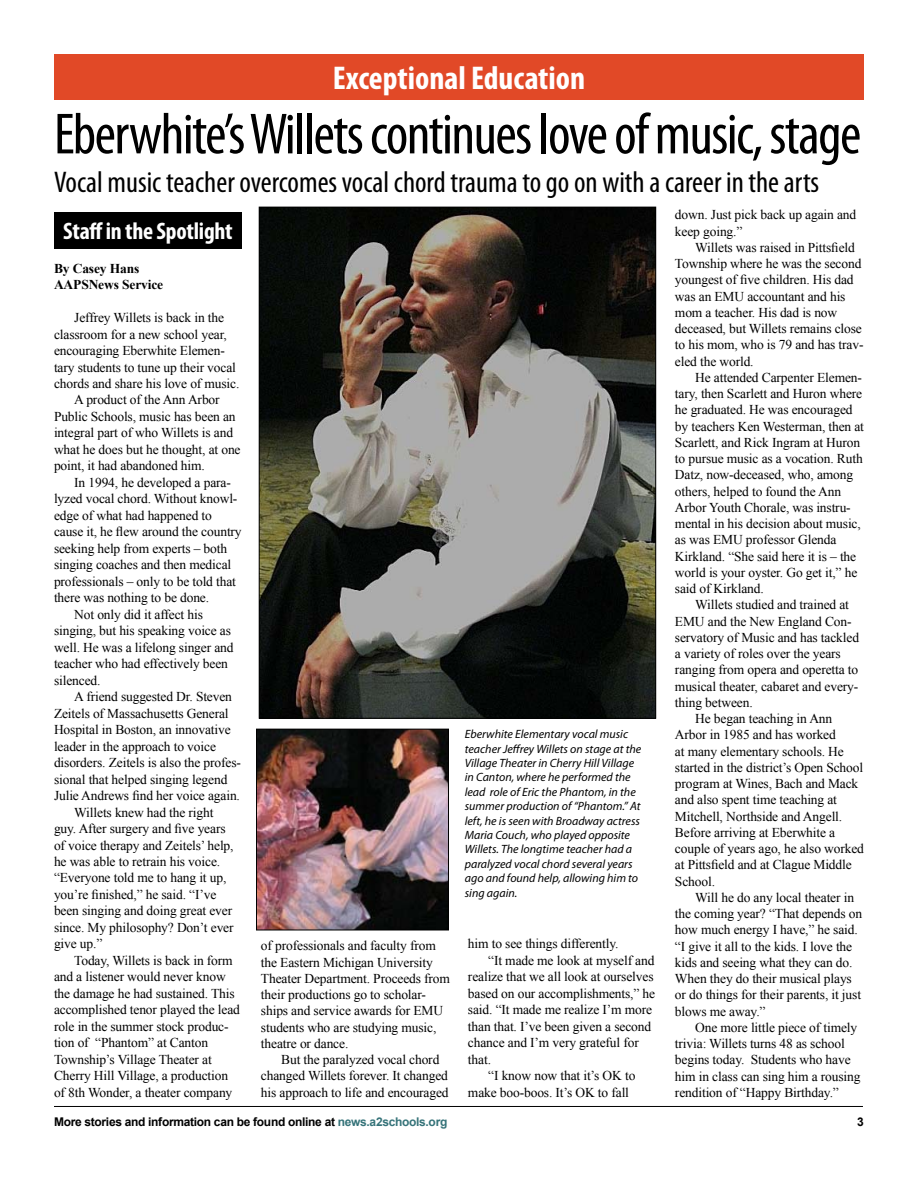
<style>
.page{position:relative;width:918px;height:1188px;background:#fff}
.page>*{position:absolute;margin:0;border:0;box-sizing:border-box;transform-origin:0 0}
.t1{font:condensed 58.5px "Myriad Pro";letter-spacing:-.025em;color:#000}
.t2{font:700 condensed 33px "Myriad Pro";color:#fff}
.t3{font:condensed 30px "Myriad Pro";color:#000}
.t4{font:700 condensed 24px "Myriad Pro";letter-spacing:-.01em;color:#fff}
.t5{font:13.5px/16.2px "Times New Roman";letter-spacing:-.01em;color:#000}
.t6{font:700 13.5px/16.5px "Times New Roman";letter-spacing:-.01em;color:#000}
.t7{font:italic 12px/14.4px "Myriad Pro";color:#000}
.t8{font:700 12px "Arial";letter-spacing:-.025em;color:#000}
.s1{color:#357379}
</style>
<div class="page">
<div style="left:54px;top:212px;width:188px;height:36px;background:#000"></div>
<div style="left:54px;top:54px;width:810px;height:46px;background:#e14927"></div>
<hr style="left:54px;top:1106px;width:809px;height:1px;background:#000">
<img style="left:261px;top:209px;width:393px;height:508px">
<img style="left:258px;top:731px;width:189px;height:197px">
<div style="left:256px;top:729px;width:193px;height:201px;border:1px solid #000"></div>
<h2 class="t2" style="left:333px;top:58px;width:254px">Exceptional Education</h2>
<h1 class="t1" style="left:54px;top:99px;width:809px">Eberwhite’s Willets continues love of music, stage</h1>
<h3 class="t3" style="left:54px;top:164px;width:767px">Vocal music teacher overcomes vocal chord trauma to go on with a career in the arts</h3>
<h3 class="t4" style="left:63px;top:216px;width:171px">Staff in the Spotlight</h3>
<p class="t6" style="left:54px;top:260px;width:111px">By Casey Hans<br>AAPSNews Service</p>
<p class="t5" style="left:74px;top:309px;width:151px">Jeffrey Willets is back in the</p>
<p class="t5" style="left:54px;top:326px;width:174px">classroom for a new school year,</p>
<p class="t5" style="left:54px;top:342px;width:172px">encouraging Eberwhite Elemen-</p>
<p class="t5" style="left:54px;top:359px;width:184px">tary students to tune up their vocal</p>
<p class="t5" style="left:54px;top:375px;width:187px">chords and share his love of music.</p>
<p class="t5" style="left:74px;top:392px;width:147px">A product of the Ann Arbor</p>
<p class="t5" style="left:54px;top:408px;width:183px">Public Schools, music has been an</p>
<p class="t5" style="left:54px;top:425px;width:181px">integral part of who Willets is and</p>
<p class="t5" style="left:54px;top:441px;width:188px">what he does but he thought, at one</p>
<p class="t5" style="left:54px;top:458px;width:152px">point, it had abandoned him.</p>
<p class="t5" style="left:74px;top:474px;width:158px">In 1994, he developed a para-</p>
<p class="t5" style="left:54px;top:491px;width:185px">lyzed vocal chord. Without knowl-</p>
<p class="t5" style="left:54px;top:507px;width:159px">edge of what had happened to</p>
<p class="t5" style="left:54px;top:524px;width:189px">cause it, he flew around the country</p>
<p class="t5" style="left:54px;top:540px;width:175px">seeking help from experts – both</p>
<p class="t5" style="left:54px;top:556px;width:179px">singing coaches and then medical</p>
<p class="t5" style="left:54px;top:573px;width:184px">professionals – only to be told that</p>
<p class="t5" style="left:54px;top:589px;width:157px">there was nothing to be done.</p>
<p class="t5" style="left:74px;top:606px;width:130px">Not only did it affect his</p>
<p class="t5" style="left:54px;top:622px;width:179px">singing, but his speaking voice as</p>
<p class="t5" style="left:54px;top:639px;width:181px">well. He was a lifelong singer and</p>
<p class="t5" style="left:54px;top:655px;width:176px">teacher who had effectively been</p>
<p class="t5" style="left:54px;top:672px;width:48px">silenced.</p>
<p class="t5" style="left:74px;top:688px;width:159px">A friend suggested Dr. Steven</p>
<p class="t5" style="left:54px;top:705px;width:176px">Zeitels of Massachusetts General</p>
<p class="t5" style="left:54px;top:721px;width:178px">Hospital in Boston, an innovative</p>
<p class="t5" style="left:54px;top:738px;width:164px">leader in the approach to voice</p>
<p class="t5" style="left:54px;top:754px;width:188px">disorders. Zeitels is also the profes-</p>
<p class="t5" style="left:54px;top:771px;width:175px">sional that helped singing legend</p>
<p class="t5" style="left:54px;top:787px;width:188px">Julie Andrews find her voice again.</p>
<p class="t5" style="left:74px;top:804px;width:141px">Willets knew had the right</p>
<p class="t5" style="left:54px;top:820px;width:173px">guy. After surgery and five years</p>
<p class="t5" style="left:54px;top:837px;width:181px">of voice therapy and Zeitels’ help,</p>
<p class="t5" style="left:54px;top:853px;width:168px">he was able to retrain his voice.</p>
<p class="t5" style="left:54px;top:870px;width:174px">“Everyone told me to hang it up,</p>
<p class="t5" style="left:54px;top:886px;width:164px">you’re finished,” he said. “I’ve</p>
<p class="t5" style="left:54px;top:903px;width:180px">been singing and doing great ever</p>
<p class="t5" style="left:54px;top:919px;width:181px">since. My philosophy? Don’t ever</p>
<p class="t5" style="left:54px;top:936px;width:50px">give up.”</p>
<p class="t5" style="left:74px;top:952px;width:160px">Today, Willets is back in form</p>
<p class="t5" style="left:54px;top:969px;width:173px">and a listener would never know</p>
<p class="t5" style="left:54px;top:985px;width:182px">the damage he had sustained. This</p>
<p class="t5" style="left:54px;top:1002px;width:188px">accomplished tenor played the lead</p>
<p class="t5" style="left:54px;top:1018px;width:176px">role in the summer stock produc-</p>
<p class="t5" style="left:54px;top:1035px;width:156px">tion of “Phantom” at Canton</p>
<p class="t5" style="left:54px;top:1051px;width:159px">Township’s Village Theater at</p>
<p class="t5" style="left:54px;top:1067px;width:176px">Cherry Hill Village, a production</p>
<p class="t5" style="left:54px;top:1084px;width:180px">of 8th Wonder, a theater company</p>
<p class="t7" style="left:465px;top:727px;width:178px">Eberwhite Elementary vocal music teacher Jeffrey Willets on stage at the Village Theater in Cherry Hill Village in Canton, where he performed the lead role of Eric the Phantom, in the summer production of “Phantom.” At left, he is seen with Broadway actress Maria Couch, who played opposite Willets. The longtime teacher had a paralyzed vocal chord several years ago and found help, allowing him to sing again.</p>
<p class="t5" style="left:261px;top:937px;width:191px">of professionals and faculty from the Eastern Michigan University<br>Theater Department. Proceeds from their productions go to scholar&shy;ships and service awards for EMU students who are studying music, theatre or dance.</p>
<p class="t5" style="left:261px;top:1051px;width:189px;text-indent:20px">But the paralyzed vocal chord changed Willets forever. It changed his approach to life and encouraged</p>
<p class="t5" style="left:468px;top:935px;width:152px">him to see things differently.</p>
<p class="t5" style="left:488px;top:952px;width:168px">“It made me look at myself and</p>
<p class="t5" style="left:468px;top:968px;width:187px">realize that we all look at ourselves</p>
<p class="t5" style="left:468px;top:985px;width:189px">based on our accomplishments,” he</p>
<p class="t5" style="left:468px;top:1001px;width:186px">said. “It made me realize I’m more</p>
<p class="t5" style="left:468px;top:1018px;width:185px">than that. I’ve been given a second</p>
<p class="t5" style="left:468px;top:1034px;width:172px">chance and I’m very grateful for</p>
<p class="t5" style="left:468px;top:1051px;width:25px">that.</p>
<p class="t5" style="left:488px;top:1067px;width:149px">“I know now that it’s OK to</p>
<p class="t5" style="left:468px;top:1084px;width:163px">make boo-boos. It’s OK to fall</p>
<p class="t5" style="left:675px;top:206px;width:183px">down. Just pick back up again and keep going.”</p>
<p class="t5" style="left:675px;top:239px;width:190px;text-indent:20px">Willets was raised in Pittsfield<br>Township where he was the second youngest of five children. His dad was an EMU accountant and his mom a teacher. His dad is now deceased, but Willets remains close to his mom, who is 79 and has trav&shy;eled the world.</p>
<p class="t5" style="left:675px;top:369px;width:191px;text-indent:20px">He attended Carpenter Elemen&shy;tary, then Scarlett and Huron where he graduated. He was encouraged by teachers Ken Westerman, then at<br>Scarlett, and Rick Ingram at Huron to pursue music as a vocation. Ruth<br>Datz, now-deceased, who, among others, helped to found the Ann<br>Arbor Youth Chorale, was instru&shy;mental in his decision about music, as was EMU professor Glenda<br>Kirkland. “She said here it is – the world is your oyster. Go get it,” he said of Kirkland.</p>
<p class="t5" style="left:695px;top:597px;width:155px">Willets studied and trained at</p>
<p class="t5" style="left:675px;top:613px;width:178px">EMU and the New England Con-</p>
<p class="t5" style="left:675px;top:629px;width:186px">servatory of Music and has tackled</p>
<p class="t5" style="left:675px;top:645px;width:167px">a variety of roles over the years</p>
<p class="t5" style="left:675px;top:662px;width:185px">ranging from opera and operetta to</p>
<p class="t5" style="left:675px;top:678px;width:185px">musical theater, cabaret and every-</p>
<p class="t5" style="left:675px;top:694px;width:79px">thing between.</p>
<p class="t5" style="left:695px;top:710px;width:139px">He began teaching in Ann</p>
<p class="t5" style="left:675px;top:727px;width:162px">Arbor in 1985 and has worked</p>
<p class="t5" style="left:675px;top:743px;width:170px">at many elementary schools. He</p>
<p class="t5" style="left:675px;top:759px;width:190px">started in the district’s Open School</p>
<p class="t5" style="left:675px;top:775px;width:185px">program at Wines, Bach and Mack</p>
<p class="t5" style="left:675px;top:792px;width:164px">and also spent time teaching at</p>
<p class="t5" style="left:675px;top:808px;width:169px">Mitchell, Northside and Angell.</p>
<p class="t5" style="left:675px;top:824px;width:162px">Before arriving at Eberwhite a</p>
<p class="t5" style="left:675px;top:840px;width:190px">couple of years ago, he also worked</p>
<p class="t5" style="left:675px;top:857px;width:178px">at Pittsfield and at Clague Middle</p>
<p class="t5" style="left:675px;top:873px;width:42px">School.</p>
<p class="t5" style="left:695px;top:889px;width:160px">Will he do any local theater in</p>
<p class="t5" style="left:675px;top:905px;width:189px">the coming year? “That depends on</p>
<p class="t5" style="left:675px;top:922px;width:184px">how much energy I have,” he said.</p>
<p class="t5" style="left:675px;top:938px;width:179px">“I give it all to the kids. I love the</p>
<p class="t5" style="left:675px;top:954px;width:179px">kids and seeing what they can do.</p>
<p class="t5" style="left:675px;top:970px;width:178px">When they do their musical plays</p>
<p class="t5" style="left:675px;top:987px;width:188px">or do things for their parents, it just</p>
<p class="t5" style="left:675px;top:1003px;width:92px">blows me away.”</p>
<p class="t5" style="left:695px;top:1019px;width:164px">One more little piece of timely</p>
<p class="t5" style="left:675px;top:1035px;width:171px">trivia: Willets turns 48 as school</p>
<p class="t5" style="left:675px;top:1052px;width:177px">begins today. Students who have</p>
<p class="t5" style="left:675px;top:1068px;width:187px">him in class can sing him a rousing</p>
<p class="t5" style="left:675px;top:1084px;width:165px">rendition of “Happy Birthday.”</p>
<p class="t8" style="left:54px;top:1114px;width:395px">More stories and information can be found online at <span class="s1">news.a2schools.org</span></p>
<p class="t8" style="left:857px;top:1114px;width:8px">3</p>
</div>
